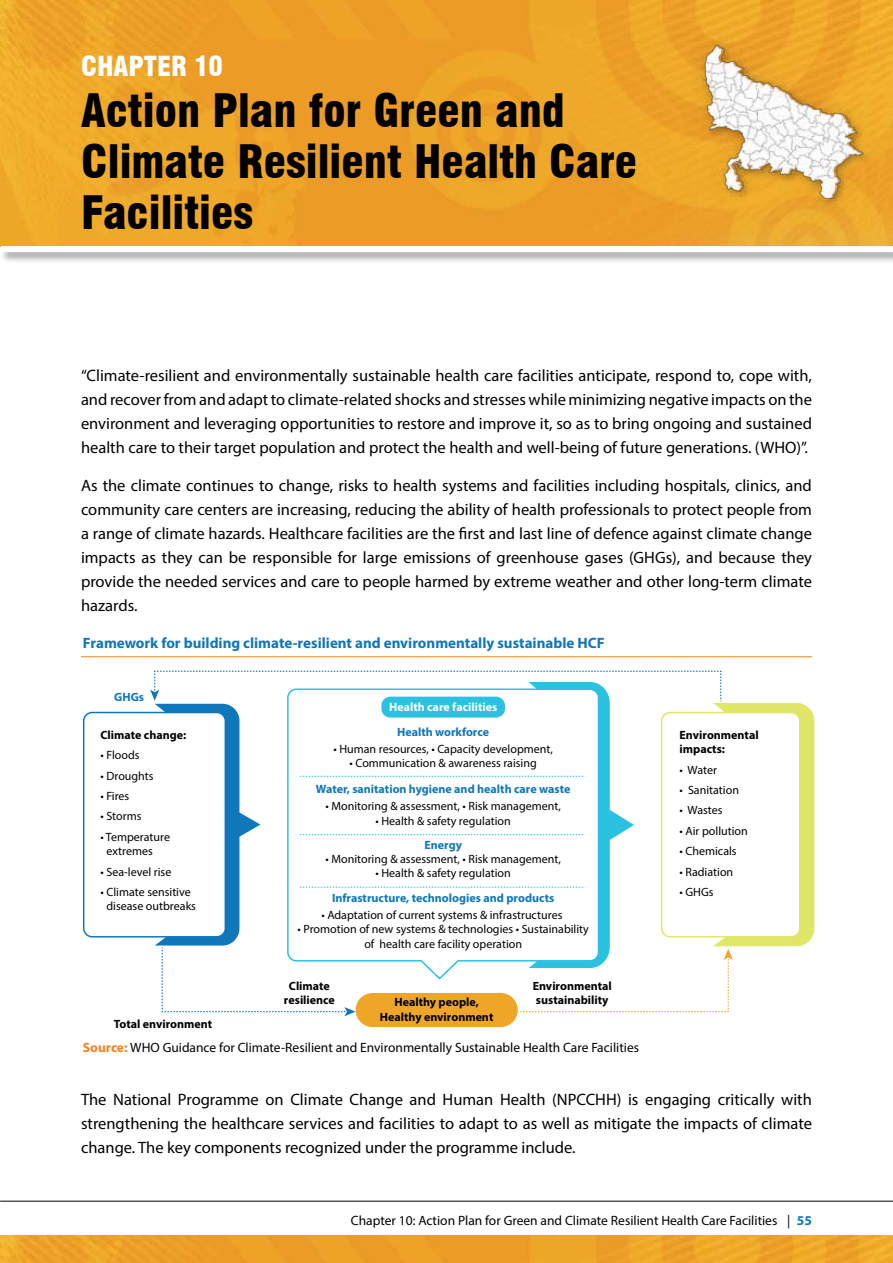
<style>
.page{position:relative;width:893px;height:1263px;background:#fff}
.page>*{position:absolute;margin:0;border:0;box-sizing:border-box;transform-origin:0 0}
.t1{font:900 condensed 45px/51px "Swiss 721 BT";color:#000}
.t2{font:900 condensed 27px "Swiss 721 BT";color:#fff}
.t3{font:16.5px/24px "Myriad Pro";color:#000;text-align:justify}
.t4{font:700 15px "Myriad Pro";color:#0f77ba}
.t5{font:13.5px "Myriad Pro";color:#000}
.t6{font:12px/14.4px "Myriad Pro";color:#000;text-align:center}
.t7{font:700 12px/14.4px "Myriad Pro";color:#000;text-align:center}
.t8{font:700 12px "Myriad Pro";color:#0f77ba}
.t9{font:700 12px "Myriad Pro";color:#fff}
.s1{font-weight:700;color:#f58220}
.s2{font-weight:700;color:#0f77ba}
</style>
<div class="page">
<img style="left:0;top:1236px;width:893px;height:27px">
<hr style="left:0;top:1201px;width:893px;height:1px;background:#000">
<img style="left:1px;top:0;width:892px;height:246px">
<div style="left:0;top:246px;width:893px;height:18px;background:#000;opacity:.4"></div>
<div style="left:1px;top:246px;width:892px;height:6px;background:#fff"></div>
<img style="left:682px;top:38px;width:201px;height:173px">
<hr style="left:81px;top:656px;width:731px;height:1px;background:#f58220">
<div style="left:356px;top:993px;width:162px;height:34px;background:#eea629;border-radius:17px"></div>
<div style="left:83px;top:712px;width:143px;height:225px;border:2px solid #0f77ba;border-radius:9px"></div>
<svg style="left:150px;top:671px;width:664px;height:345px"></svg>
<div style="left:381px;top:697px;width:124px;height:20px;background:#2bc2e1;border-radius:9px"></div>
<h2 class="t2" style="left:81px;top:50px;width:143px">Chapter 10</h2>
<h1 class="t1" style="left:81px;top:85px;width:558px">Action Plan for Green and<br>Climate Resilient Health Care<br>Facilities</h1>
<p class="t3" style="left:81px;top:364px;width:733px">“Climate-resilient and environmentally sustainable health care facilities anticipate, respond to, cope with, and recover from and adapt to climate-related shocks and stresses while minimizing negative impacts on the environment and leveraging opportunities to restore and improve it, so as to bring ongoing and sustained health care to their target population and protect the health and well-being of future generations. (WHO)”.</p>
<p class="t3" style="left:81px;top:473px;width:733px">As the climate continues to change, risks to health systems and facilities including hospitals, clinics, and community care centers are increasing, reducing the ability of health professionals to protect people from a range of climate hazards. Healthcare facilities are the first and last line of defence against climate change impacts as they can be responsible for large emissions of greenhouse gases (GHGs), and because they provide the needed services and care to people harmed by extreme weather and other long-term climate hazards.</p>
<p class="t4" style="left:83px;top:634px;width:523px">Framework for building climate-resilient and environmentally sustainable HCF</p>
<p class="t8" style="left:114px;top:689px;width:31px">GHGs</p>
<p class="t7" style="left:101px;top:727px;width:87px">Climate change:</p>
<p class="t6" style="left:101px;top:748px;width:41px">• Floods</p>
<p class="t6" style="left:101px;top:768px;width:55px">• Droughts</p>
<p class="t6" style="left:101px;top:788px;width:30px">• Fires</p>
<p class="t6" style="left:101px;top:809px;width:43px">• Storms</p>
<p class="t6" style="left:107px;top:829px;width:65px;text-align:left;text-indent:-6px">• Temperature extremes</p>
<p class="t6" style="left:101px;top:864px;width:72px">• Sea-level rise</p>
<p class="t6" style="left:101px;top:884px;width:97px">• Climate sensitive disease outbreaks</p>
<p class="t7" style="left:114px;top:1016px;width:100px">Total environment</p>
<p class="t9" style="left:389px;top:699px;width:110px">Health care facilities</p>
<p class="t8" style="left:397px;top:724px;width:93px">Health workforce</p>
<p class="t6" style="left:333px;top:741px;width:221px">• Human resources, • Capacity development,</p>
<p class="t6" style="left:350px;top:755px;width:189px">• Communication &amp; awareness raising</p>
<p class="t8" style="left:316px;top:781px;width:256px">Water, sanitation hygiene and health care waste</p>
<p class="t6" style="left:325px;top:799px;width:237px">• Monitoring &amp; assessment, • Risk management,</p>
<p class="t6" style="left:376px;top:813px;width:137px">• Health &amp; safety regulation</p>
<p class="t8" style="left:424px;top:837px;width:39px">Energy</p>
<p class="t6" style="left:325px;top:851px;width:237px">• Monitoring &amp; assessment, • Risk management,</p>
<p class="t6" style="left:376px;top:865px;width:137px">• Health &amp; safety regulation</p>
<p class="t8" style="left:332px;top:890px;width:224px">Infrastructure, technologies and products</p>
<p class="t6" style="left:321px;top:908px;width:243px">• Adaptation of current systems &amp; infrastructures</p>
<p class="t6" style="left:298px;top:922px;width:293px">• Promotion of new systems &amp; technologies • Sustainability of health care facility operation</p>
<p class="t7" style="left:284px;top:978px;width:52px">Climate resilience</p>
<p class="t7" style="left:533px;top:978px;width:81px">Environmental</p>
<p class="t7" style="left:394px;top:995px;width:86px">Healthy people,</p>
<p class="t7" style="left:536px;top:992px;width:74px">sustainability</p>
<p class="t7" style="left:380px;top:1009px;width:115px">Healthy environment</p>
<p class="t5" style="left:83px;top:1039px;width:558px"><span class="s1">Source:</span> WHO Guidance for Climate-Resilient and Environmentally Sustainable Health Care Facilities</p>
<p class="t7" style="left:680px;top:727px;width:81px;text-align:left">Environmental impacts:</p>
<p class="t6" style="left:680px;top:762px;width:39px">• Water</p>
<p class="t6" style="left:680px;top:782px;width:61px">• Sanitation</p>
<p class="t6" style="left:680px;top:803px;width:45px">• Wastes</p>
<p class="t6" style="left:680px;top:823px;width:70px">• Air pollution</p>
<p class="t6" style="left:680px;top:844px;width:59px">• Chemicals</p>
<p class="t6" style="left:680px;top:864px;width:55px">• Radiation</p>
<p class="t6" style="left:680px;top:884px;width:36px">• GHGs</p>
<p class="t3" style="left:81px;top:1087px;width:732px">The National Programme on Climate Change and Human Health (NPCCHH) is engaging critically with strengthening the healthcare services and facilities to adapt to as well as mitigate the impacts of climate change. The key components recognized under the programme include.</p>
<p class="t5" style="left:351px;top:1212px;width:463px">Chapter 10: Action Plan for Green and Climate Resilient Health Care Facilities | <span class="s2">55</span></p>
</div>
